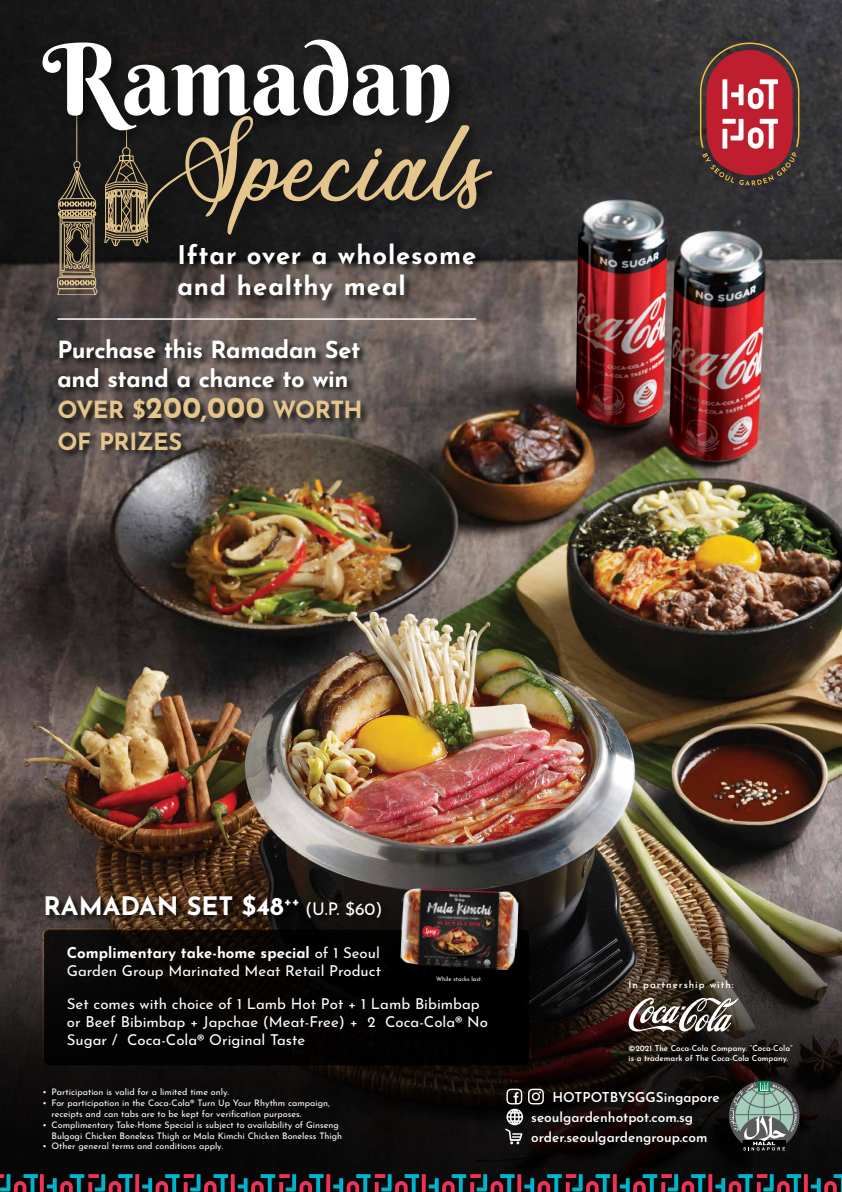
<style>
.page{position:relative;width:842px;height:1192px;background:#fff}
.page>*{position:absolute;margin:0;border:0;box-sizing:border-box;transform-origin:0 0}
.t1{font:107.6px "Ants Valley Personal Use";color:#e4c68c}
.t2{font:99.15px "Berkshire Swash";color:#fff}
.t3{font:700 25.7px/30.8px "Josefin Sans";letter-spacing:.03em;color:#fff}
.t4{font:700 25.45px "Josefin Sans";color:#fff}
.t5{font:700 23.65px/28.4px "Josefin Sans";letter-spacing:-.02em;color:#fff}
.t6{font:700 23.65px/31.4px "Josefin Sans";letter-spacing:-.025em;color:#e4c68c}
.t7{font:17.5px "Josefin Sans";color:#fff}
.t8{font:15px/18px "Josefin Sans";color:#fff}
.t9{font:600 13.6px "Josefin Sans";color:#fff}
.t10{font:600 9.7px "Josefin Sans";letter-spacing:.1em;color:#fff}
.t11{font:9px/10.8px "Josefin Sans";color:#fff}
.t12{font:600 8px/9.6px "Josefin Sans";color:#fff}
.t13{font:6px "Josefin Sans";color:#fff}
.s1{font-size:30px}
.s2{font-weight:700}
</style>
<div class="page">
<img style="left:0;top:0;width:842px;height:896px">
<svg style="left:0;top:896px;width:842px;height:278px;background:#1e1915"></svg>
<div style="left:44px;top:929px;width:485px;height:137px;background:#000;border-radius:6px"></div>
<div style="left:43px;top:929px;width:488px;height:138px;border:2px solid #e4c68c;border-radius:6px"></div>
<svg style="left:104px;top:148px;width:35px;height:99px;background:#5e533f"></svg>
<svg style="left:56px;top:160px;width:42px;height:135px;background:#5a503e"></svg>
<hr style="left:76px;top:102px;width:1px;height:59px;background:#e4c58c">
<div style="left:37px;top:34px;width:430px;height:114px;background:#000;opacity:.49"></div>
<div style="left:139px;top:111px;width:372px;height:142px;background:#000;opacity:.49"></div>
<div style="left:178px;top:244px;width:306px;height:65px;background:#000;opacity:.75"></div>
<div style="left:58px;top:339px;width:311px;height:120px;background:#000;opacity:.75"></div>
<hr style="left:57px;top:318px;width:419px;height:2px;background:#fff">
<div style="left:46px;top:894px;width:343px;height:31px;background:#000;opacity:.75"></div>
<div style="left:398px;top:886px;width:129px;height:93px;background:#000;opacity:.75"></div>
<img style="left:400px;top:888px;width:119px;height:82px">
<svg style="left:628px;top:997px;width:111px;height:35px"></svg>
<svg style="left:729px;top:1081px;width:70px;height:69px;background:#687671"></svg>
<svg style="left:505px;top:1089px;width:39px;height:55px;background:#3f3c3b"></svg>
<svg style="left:0;top:1174px;width:842px;height:18px;background:#323643"></svg>
<svg style="left:700px;top:43px;width:99px;height:143px;background:#9c4246"></svg>
<h2 class="t2" style="left:43px;top:18px;width:412px">Ramadan</h2>
<h1 class="t1" style="left:143px;top:103px;width:345px">Specials</h1>
<h3 class="t3" style="left:177px;top:236px;width:300px">Iftar over a wholesome and healthy meal</h3>
<h3 class="t5" style="left:57px;top:332px;width:304px">Purchase this Ramadan Set and stand a chance to win</h3>
<h3 class="t6" style="left:57px;top:391px;width:307px">OVER $<span class="s1">200,000</span> WORTH<br>OF PRIZES</h3>
<h3 class="t4" style="left:44px;top:883px;width:258px">RAMADAN SET $48<sup>++</sup></h3>
<h3 class="t7" style="left:305px;top:894px;width:79px">(U.P. $60)</h3>
<h3 class="t8" style="left:67px;top:941px;width:316px"><span class="s2">Complimentary take-home special</span> of 1 Seoul<br>Garden Group Marinated Meat Retail Product</h3>
<h3 class="t8" style="left:67px;top:993px;width:423px">Set comes with choice of 1 Lamb Hot Pot + 1 Lamb Bibimbap or Beef Bibimbap + Japchae (Meat-Free) + 2 Coca-Cola® No<br>Sugar / Coca-Cola® Original Taste</h3>
<p class="t13" style="left:436px;top:973px;width:48px">While stocks last.</p>
<p class="t11" style="left:43px;top:1086px;width:188px">• Participation is valid for a limited time only.</p>
<p class="t11" style="left:52px;top:1097px;width:280px;text-indent:-9px">• For participation in the Coca-Cola® Turn Up Your Rhythm campaign, receipts and can tabs are to be kept for verification purposes.</p>
<p class="t11" style="left:52px;top:1118px;width:292px;text-indent:-9px">• Complimentary Take-Home Special is subject to availability of Ginseng<br>Bulgogi Chicken Boneless Thigh or Mala Kimchi Chicken Boneless Thigh</p>
<p class="t11" style="left:43px;top:1140px;width:182px">• Other general terms and conditions apply.</p>
<p class="t10" style="left:629px;top:976px;width:107px">In partnership with:</p>
<p class="t12" style="left:629px;top:1043px;width:166px">©2021 The Coca-Cola Company. “Coca-Cola” is a trademark of The Coca-Cola Company.</p>
<h3 class="t9" style="left:552px;top:1085px;width:169px">HOTPOTBYSGGSingapore</h3>
<h3 class="t9" style="left:531px;top:1126px;width:178px">order.seoulgardengroup.com</h3>
<h3 class="t9" style="left:531px;top:1106px;width:163px">seoulgardenhotpot.com.sg</h3>
</div>
